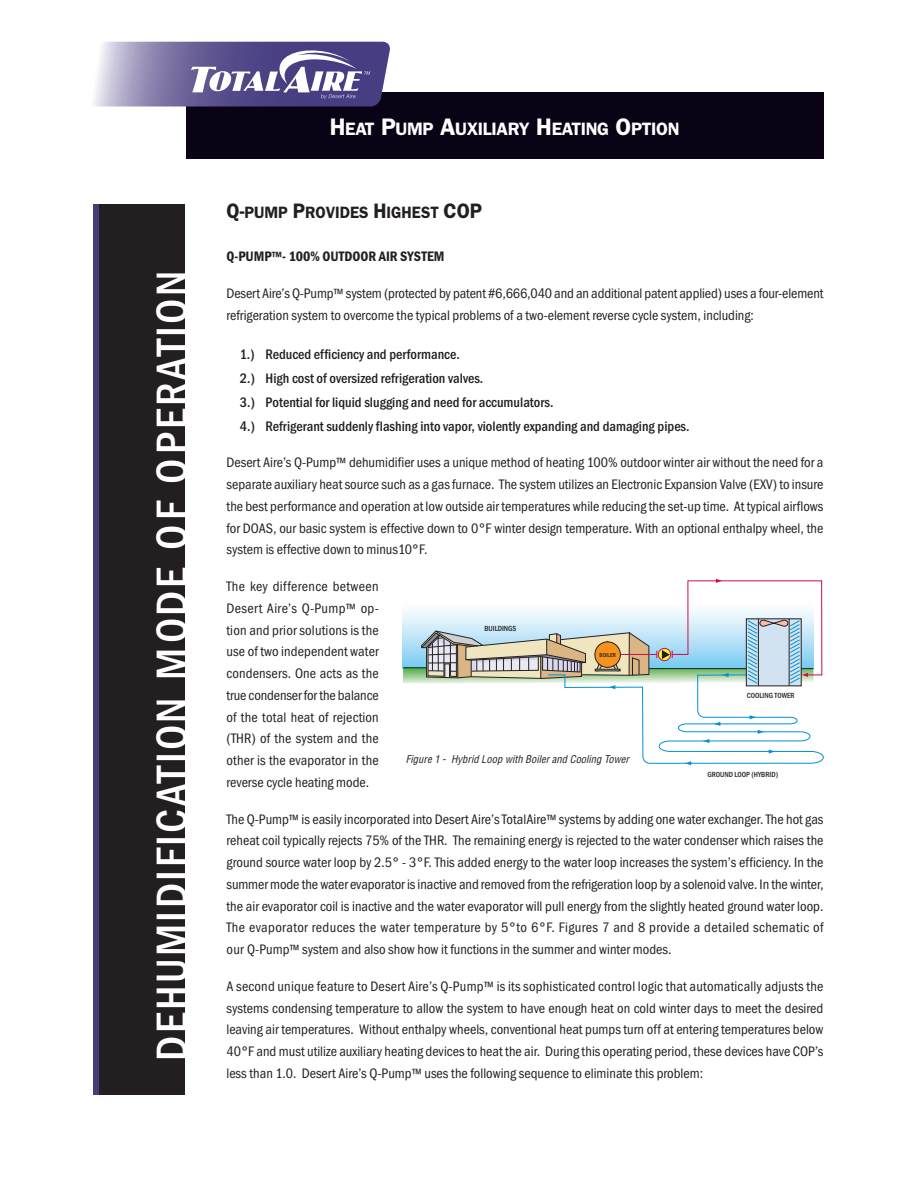
<style>
.page{position:relative;width:918px;height:1188px;background:#fff}
.page>*{position:absolute;margin:0;border:0;box-sizing:border-box;transform-origin:0 0}
.t1{font:500 condensed 45px "Franklin Gothic Itc T";letter-spacing:.055em;color:#fff}
.t2{font:600 18px "Franklin Gothic";letter-spacing:-.02em;color:#fff}
.t3{font:600 16.5px "Franklin Gothic";color:#231f20;scale:.95 1}
.t4{font:condensed 14.25px/21.8px "Franklin Gothic Itc T";color:#231f20;text-align:justify}
.t5{font:500 condensed 14.25px/24px "Franklin Gothic Itc T";color:#231f20}
.t6{font:600 condensed 14.25px "Franklin Gothic Itc T";color:#231f20}
.t7{font:italic condensed 10.5px "Helvetica";letter-spacing:.005em;color:#231f20}
.t8{font:500 condensed 7.65px "Franklin Gothic Itc T";color:#231f20}
.t9{font:500 condensed 6px "Franklin Gothic Itc T";color:#231f20}
.s1{font-size:24px}
.s2{font-size:21px}
</style>
<div class="page">
<div style="left:186px;top:92px;width:638px;height:67px;background:#0a0215"></div>
<div style="left:94px;top:204px;width:91px;height:891px;background:#231f20"></div>
<div style="left:94px;top:204px;width:5px;height:895px;background:#473b80"></div>
<div style="left:82px;top:1095px;width:105px;height:18px;background:#fff"></div>
<svg style="left:94px;top:42px;width:296px;height:64px;background:#827ba9"></svg>
<svg style="left:403px;top:579px;width:421px;height:186px"></svg>
<h1 class="t1" style="left:145px;top:1061px;width:792px;rotate:-90deg">DEHUMIDIFICATION MODE OF OPERATION</h1>
<p class="t2" style="left:330px;top:118px;width:351px"><span class="s1">H</span>EAT <span class="s1">P</span>UMP <span class="s1">A</span>UXILIARY <span class="s1">H</span>EATING <span class="s1">O</span>PTION</p>
<p class="t3" style="left:227px;top:203px;width:271px"><span class="s2">Q-</span>PUMP <span class="s2">P</span>ROVIDES <span class="s2">H</span>IGHEST <span class="s2">COP</span></p>
<p class="t6" style="left:227px;top:248px;width:220px">Q-PUMP™- 100% OUTDOOR AIR SYSTEM</p>
<p class="t4" style="left:227px;top:282px;width:598px">Desert Aire’s Q-Pump™ system (protected by patent #6,666,040 and an additional patent applied) uses a four-element refrigeration system to overcome the typical problems of a two-element reverse cycle system, including:</p>
<p class="t5" style="left:240px;top:342px;width:451px">1.) Reduced efficiency and performance.<br>2.) High cost of oversized refrigeration valves.<br>3.) Potential for liquid slugging and need for accumulators.<br>4.) Refrigerant suddenly flashing into vapor, violently expanding and damaging pipes.</p>
<p class="t4" style="left:227px;top:452px;width:599px">Desert Aire’s Q-Pump™ dehumidifier uses a unique method of heating 100% outdoor winter air without the need for a separate auxiliary heat source such as a gas furnace. The system utilizes an Electronic Expansion Valve (EXV) to insure the best performance and operation at low outside air temperatures while reducing the set-up time. At typical airflows for DOAS, our basic system is effective down to 0°F winter design temperature. With an optional enthalpy wheel, the system is effective down to minus10°F.</p>
<p class="t4" style="left:227px;top:575px;width:154px">The key difference between Desert Aire’s Q-Pump™ op&shy;tion and prior solutions is the use of two independent water condensers. One acts as the true condenser for the balance of the total heat of rejection (THR) of the system and the other is the evaporator in the reverse cycle heating mode.</p>
<p class="t4" style="left:226px;top:808px;width:599px">The Q-Pump™ is easily incorporated into Desert Aire’s TotalAire™ systems by adding one water exchanger. The hot gas reheat coil typically rejects 75% of the THR. The remaining energy is rejected to the water condenser which raises the ground source water loop by 2.5° - 3°F. This added energy to the water loop increases the system’s efficiency. In the summer mode the water evaporator is inactive and removed from the refrigeration loop by a solenoid valve. In the winter, the air evaporator coil is inactive and the water evaporator will pull energy from the slightly heated ground water loop.<br>The evaporator reduces the water temperature by 5°to 6°F. Figures 7 and 8 provide a detailed schematic of our Q-Pump™ system and also show how it functions in the summer and winter modes.</p>
<p class="t4" style="left:226px;top:975px;width:599px">A second unique feature to Desert Aire’s Q-Pump™ is its sophisticated control logic that automatically adjusts the systems condensing temperature to allow the system to have enough heat on cold winter days to meet the desired leaving air temperatures. Without enthalpy wheels, conventional heat pumps turn off at entering temperatures below 40°F and must utilize auxiliary heating devices to heat the air. During this operating period, these devices have COP’s less than 1.0. Desert Aire’s Q-Pump™ uses the following sequence to eliminate this problem:</p>
<p class="t8" style="left:484px;top:624px;width:34px">BUILDINGS</p>
<p class="t9" style="left:600px;top:652px;width:18px">BOILER</p>
<p class="t8" style="left:747px;top:691px;width:50px">COOLING TOWER</p>
<p class="t7" style="left:406px;top:753px;width:225px">Figure 1 - Hybrid Loop with Boiler and Cooling Tower</p>
<p class="t8" style="left:708px;top:770px;width:72px">GROUND LOOP (HYBRID)</p>
</div>
